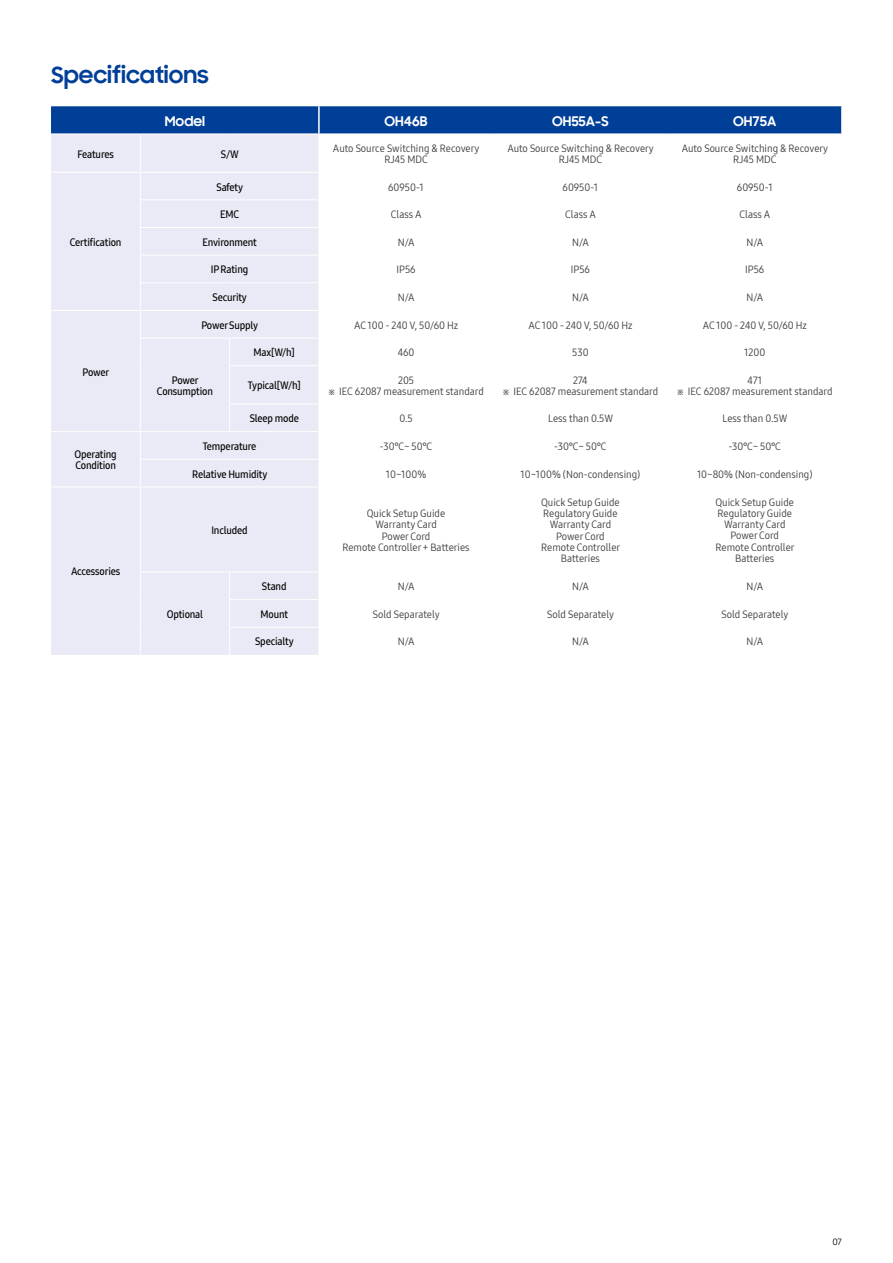
<style>
.page{position:relative;width:893px;height:1263px;background:#fff}
.page>*{position:absolute;margin:0;border:0;box-sizing:border-box;transform-origin:0 0}
.t1{font:700 22.5px "Samsung Sharp Sans";color:#003f98}
.t2{font:700 13.5px "Samsung Sharp Sans";color:#fff}
.t3{font:10.5px/11.2px "Samsung One 400 C";color:#3e3a39;text-align:center}
.t4{font:10.5px/11.2px "Samsung One 600 C";letter-spacing:-.015em;color:#000;text-align:center}
.t5{font:9px "Samsung One 400";color:#000}
</style>
<div class="page">
<svg style="left:51px;top:106px;width:790px;height:28px;background:#08459b"></svg>
<div style="left:51px;top:135px;width:267px;height:520px;background:#e9eaf5"></div>
<hr style="left:318px;top:106px;width:2px;height:28px;background:#fff">
<hr style="left:140px;top:134px;width:1px;height:38px;background:#fff">
<hr style="left:51px;top:172px;width:89px;height:1px;background:#fff">
<hr style="left:140px;top:172px;width:90px;height:1px;background:#fff">
<hr style="left:230px;top:172px;width:89px;height:1px;background:#fff">
<hr style="left:140px;top:199px;width:90px;height:1px;background:#fff">
<hr style="left:230px;top:199px;width:89px;height:1px;background:#fff">
<hr style="left:140px;top:227px;width:90px;height:1px;background:#fff">
<hr style="left:230px;top:227px;width:89px;height:1px;background:#fff">
<hr style="left:140px;top:255px;width:90px;height:1px;background:#fff">
<hr style="left:230px;top:255px;width:89px;height:1px;background:#fff">
<hr style="left:140px;top:282px;width:90px;height:1px;background:#fff">
<hr style="left:230px;top:282px;width:89px;height:1px;background:#fff">
<hr style="left:51px;top:310px;width:89px;height:1px;background:#fff">
<hr style="left:140px;top:310px;width:90px;height:1px;background:#fff">
<hr style="left:230px;top:310px;width:89px;height:1px;background:#fff">
<hr style="left:140px;top:338px;width:90px;height:1px;background:#fff">
<svg style="left:140px;top:173px;width:1px;height:193px"></svg>
<hr style="left:140px;top:366px;width:1px;height:38px;background:#fff">
<hr style="left:230px;top:338px;width:89px;height:1px;background:#fff">
<svg style="left:229px;top:339px;width:1px;height:26px"></svg>
<hr style="left:229px;top:365px;width:90px;height:1px;background:#fff">
<hr style="left:229px;top:366px;width:1px;height:38px;background:#fff">
<hr style="left:229px;top:404px;width:90px;height:1px;background:#fff">
<svg style="left:229px;top:405px;width:1px;height:26px"></svg>
<hr style="left:51px;top:431px;width:89px;height:1px;background:#fff">
<hr style="left:140px;top:431px;width:90px;height:1px;background:#fff">
<hr style="left:230px;top:431px;width:89px;height:1px;background:#fff">
<hr style="left:140px;top:459px;width:90px;height:1px;background:#fff">
<svg style="left:140px;top:404px;width:1px;height:82px"></svg>
<hr style="left:230px;top:459px;width:89px;height:1px;background:#fff">
<hr style="left:51px;top:486px;width:89px;height:1px;background:#fff">
<hr style="left:140px;top:486px;width:90px;height:1px;background:#fff">
<hr style="left:140px;top:487px;width:1px;height:85px;background:#fff">
<hr style="left:230px;top:486px;width:89px;height:1px;background:#fff">
<hr style="left:140px;top:572px;width:90px;height:1px;background:#fff">
<svg style="left:140px;top:573px;width:1px;height:82px"></svg>
<hr style="left:230px;top:572px;width:89px;height:1px;background:#fff">
<hr style="left:229px;top:599px;width:90px;height:1px;background:#fff">
<hr style="left:229px;top:627px;width:90px;height:1px;background:#fff">
<svg style="left:229px;top:573px;width:1px;height:82px"></svg>
<h1 class="t1" style="left:51px;top:58px;width:159px">Specifications</h1>
<p class="t2" style="left:165px;top:111px;width:42px">Model</p>
<p class="t2" style="left:385px;top:111px;width:44px">OH46B</p>
<p class="t2" style="left:552px;top:111px;width:58px">OH55A-S</p>
<p class="t2" style="left:733px;top:111px;width:44px">OH75A</p>
<p class="t4" style="left:77px;top:148px;width:38px">Features</p>
<p class="t4" style="left:221px;top:148px;width:20px">S/W</p>
<p class="t3" style="left:333px;top:142px;width:148px">Auto Source Switching &amp; Recovery<br>RJ45 MDC</p>
<p class="t3" style="left:507px;top:142px;width:148px">Auto Source Switching &amp; Recovery<br>RJ45 MDC</p>
<p class="t3" style="left:682px;top:142px;width:148px">Auto Source Switching &amp; Recovery<br>RJ45 MDC</p>
<p class="t4" style="left:70px;top:236px;width:53px">Certification</p>
<p class="t4" style="left:83px;top:366px;width:28px">Power</p>
<p class="t4" style="left:75px;top:449px;width:44px;text-align:left">Operating<br>Condition</p>
<p class="t4" style="left:71px;top:566px;width:51px">Accessories</p>
<p class="t4" style="left:216px;top:181px;width:28px">Safety</p>
<p class="t3" style="left:388px;top:181px;width:37px">60950-1</p>
<p class="t3" style="left:563px;top:181px;width:37px">60950-1</p>
<p class="t3" style="left:737px;top:181px;width:37px">60950-1</p>
<p class="t4" style="left:220px;top:209px;width:21px">EMC</p>
<p class="t3" style="left:391px;top:209px;width:32px">Class A</p>
<p class="t3" style="left:565px;top:209px;width:32px">Class A</p>
<p class="t3" style="left:739px;top:209px;width:32px">Class A</p>
<p class="t4" style="left:202px;top:236px;width:56px">Environment</p>
<p class="t3" style="left:398px;top:236px;width:18px">N/A</p>
<p class="t3" style="left:572px;top:236px;width:18px">N/A</p>
<p class="t3" style="left:746px;top:236px;width:18px">N/A</p>
<p class="t4" style="left:211px;top:264px;width:39px">IP Rating</p>
<p class="t3" style="left:396px;top:264px;width:21px">IP56</p>
<p class="t3" style="left:571px;top:264px;width:21px">IP56</p>
<p class="t3" style="left:745px;top:264px;width:21px">IP56</p>
<p class="t4" style="left:213px;top:292px;width:36px">Security</p>
<p class="t3" style="left:398px;top:292px;width:18px">N/A</p>
<p class="t3" style="left:572px;top:292px;width:18px">N/A</p>
<p class="t3" style="left:746px;top:292px;width:18px">N/A</p>
<p class="t4" style="left:201px;top:319px;width:58px">Power Supply</p>
<p class="t3" style="left:354px;top:319px;width:106px">AC 100 - 240 V, 50/60 Hz</p>
<p class="t3" style="left:528px;top:319px;width:106px">AC 100 - 240 V, 50/60 Hz</p>
<p class="t3" style="left:703px;top:319px;width:106px">AC 100 - 240 V, 50/60 Hz</p>
<p class="t4" style="left:157px;top:374px;width:58px">Power<br>Consumption</p>
<p class="t4" style="left:254px;top:347px;width:43px">Max[W/h]</p>
<p class="t3" style="left:398px;top:347px;width:18px">460</p>
<p class="t3" style="left:572px;top:347px;width:18px">530</p>
<p class="t3" style="left:744px;top:347px;width:23px">1200</p>
<p class="t4" style="left:248px;top:380px;width:54px">Typical[W/h]</p>
<p class="t3" style="left:328px;top:374px;width:157px">205<br>※ IEC 62087 measurement standard</p>
<p class="t3" style="left:503px;top:374px;width:157px">274<br>※ IEC 62087 measurement standard</p>
<p class="t3" style="left:677px;top:374px;width:157px">471<br>※ IEC 62087 measurement standard</p>
<p class="t4" style="left:250px;top:413px;width:51px">Sleep mode</p>
<p class="t3" style="left:399px;top:413px;width:15px">0.5</p>
<p class="t3" style="left:548px;top:413px;width:66px">Less than 0.5W</p>
<p class="t3" style="left:723px;top:413px;width:66px">Less than 0.5W</p>
<p class="t4" style="left:203px;top:440px;width:55px">Temperature</p>
<p class="t3" style="left:380px;top:440px;width:54px">-30℃~ 50℃</p>
<p class="t3" style="left:554px;top:440px;width:54px">-30℃~ 50℃</p>
<p class="t3" style="left:729px;top:440px;width:54px">-30℃~ 50℃</p>
<p class="t4" style="left:192px;top:468px;width:77px">Relative Humidity</p>
<p class="t3" style="left:386px;top:468px;width:42px">10~100%</p>
<p class="t3" style="left:520px;top:468px;width:121px">10~100% (Non-condensing)</p>
<p class="t3" style="left:697px;top:468px;width:117px">10~80% (Non-condensing)</p>
<p class="t4" style="left:167px;top:608px;width:38px">Optional</p>
<p class="t4" style="left:211px;top:524px;width:38px">Included</p>
<p class="t3" style="left:342px;top:508px;width:129px">Quick Setup Guide<br>Warranty Card<br>Power Cord<br>Remote Controller + Batteries</p>
<p class="t3" style="left:541px;top:496px;width:80px">Quick Setup Guide<br>Regulatory Guide<br>Warranty Card<br>Power Cord<br>Remote Controller<br>Batteries</p>
<p class="t3" style="left:716px;top:496px;width:80px">Quick Setup Guide<br>Regulatory Guide<br>Warranty Card<br>Power Cord<br>Remote Controller<br>Batteries</p>
<p class="t4" style="left:262px;top:581px;width:26px">Stand</p>
<p class="t3" style="left:398px;top:581px;width:18px">N/A</p>
<p class="t3" style="left:572px;top:581px;width:18px">N/A</p>
<p class="t3" style="left:746px;top:581px;width:18px">N/A</p>
<p class="t4" style="left:260px;top:608px;width:29px">Mount</p>
<p class="t3" style="left:373px;top:608px;width:68px">Sold Separately</p>
<p class="t3" style="left:547px;top:608px;width:68px">Sold Separately</p>
<p class="t3" style="left:722px;top:608px;width:68px">Sold Separately</p>
<p class="t4" style="left:255px;top:636px;width:40px">Specialty</p>
<p class="t3" style="left:398px;top:636px;width:18px">N/A</p>
<p class="t3" style="left:572px;top:636px;width:18px">N/A</p>
<p class="t3" style="left:746px;top:636px;width:18px">N/A</p>
<p class="t5" style="left:832px;top:1236px;width:11px">07</p>
</div>
